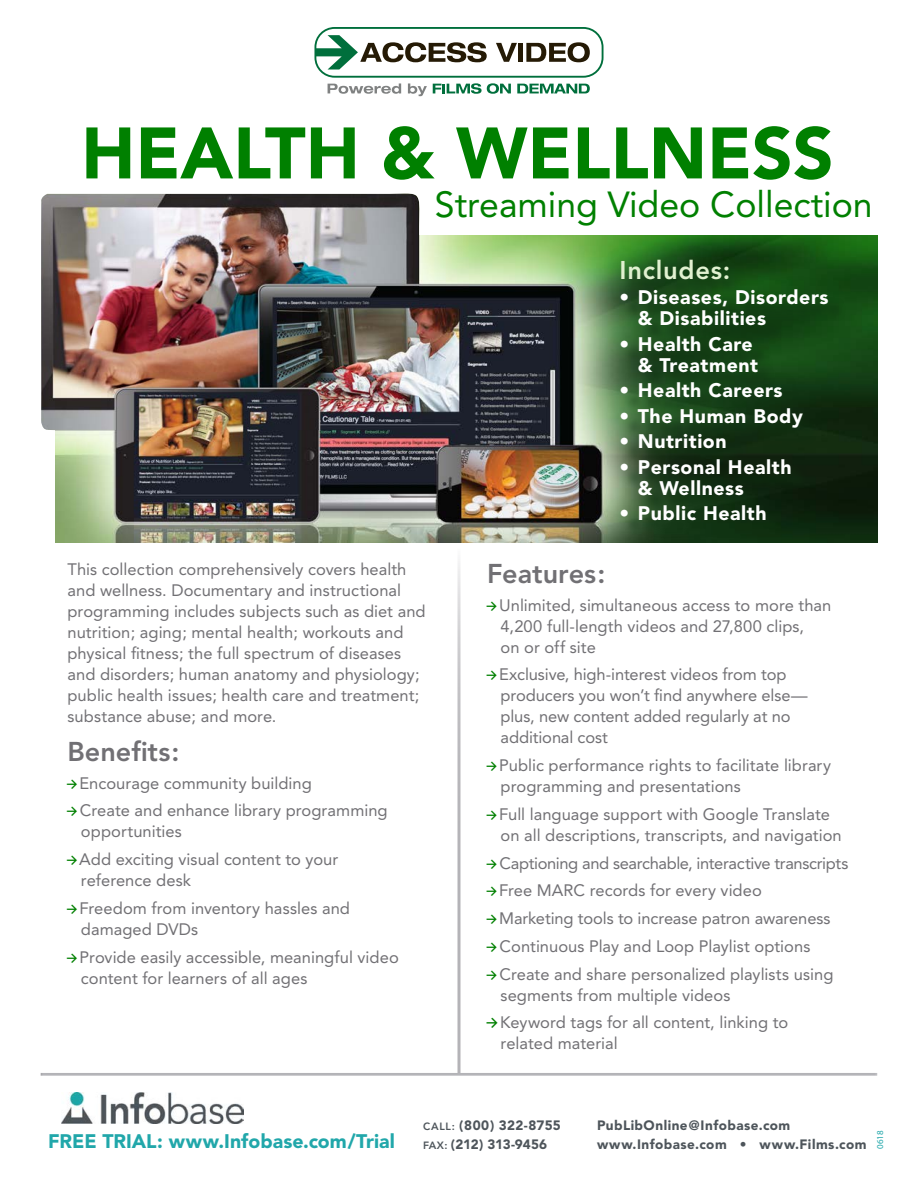
<style>
.page{position:relative;width:918px;height:1188px;background:#fff}
.page>*{position:absolute;margin:0;border:0;box-sizing:border-box;transform-origin:0 0}
.D_Title_Tagline{font:900 72px "Avenir";color:#008000}
.D_Title_Tagline-2{font:36px "Avenir";color:#008000}
.Features{font:800 27px "Avenir";color:#717074}
.D_Title_Tagline-3{font:800 25.5px "Avenir";letter-spacing:.03em;color:#e1f1d0}
.D_Title_Tagline-4{font:900 19.5px/21px "Avenir";letter-spacing:.03em;color:#fff}
.S_zFooter{font:900 19.5px "Avenir";color:#21a7aa}
.Features-2{font:16.5px/21px "Avenir";color:#717074}
.Features-3{font:16.5px "Avenir";letter-spacing:-.02em;color:#717074}
.S_zFooter-2{font:900 13.5px "Avenir";letter-spacing:.035em;color:#4e555b}
.S_zFooter-3{font:900 13.5px "Avenir";letter-spacing:-.01em;color:#4e555b}
.Body{font:9px "Myriad Pro";color:#21a7aa}
.s1{font-weight:800;font-size:10.5px}
</style>
<div class="page">
<img style="left:62px;top:1093px;width:181px;height:30px">
<img style="left:56px;top:236px;width:822px;height:307px">
<img style="left:41px;top:193px;width:380px;height:245px">
<div style="left:314px;top:27px;width:290px;height:51px;border:2px solid #006f3c;border-radius:19px"></div>
<svg style="left:496px;top:43px;width:21px;height:19px"></svg>
<div style="left:518px;top:43px;width:5px;height:19px;background:#251a05"></div>
<svg style="left:526px;top:42px;width:64px;height:20px"></svg>
<svg style="left:315px;top:35px;width:172px;height:35px"></svg>
<svg style="left:328px;top:83px;width:73px;height:11px"></svg>
<svg style="left:408px;top:83px;width:19px;height:13px"></svg>
<svg style="left:433px;top:83px;width:78px;height:11px"></svg>
<svg style="left:517px;top:84px;width:73px;height:9px"></svg>
<hr style="left:458px;top:548px;width:2px;height:526px;background:#b4b3b7">
<div style="left:39px;top:1071px;width:836px;height:6px;background:#231f20;opacity:.25"></div>
<div style="left:603px;top:243px;width:242px;height:296px;background:#103312;opacity:.75"></div>
<p class="D_Title_Tagline" style="left:81px;top:110px;width:754px">HEALTH &amp; WELLNESS</p>
<p class="D_Title_Tagline-2" style="left:435px;top:184px;width:439px">Streaming Video Collection</p>
<p class="Features-2" style="left:68px;top:559px;width:360px">This collection comprehensively covers health and wellness. Documentary and instructional programming includes subjects such as diet and nutrition; aging; mental health; workouts and physical fitness; the full spectrum of diseases and disorders; human anatomy and physiology; public health issues; health care and treatment; substance abuse; and more.</p>
<p class="Features" style="left:68px;top:736px;width:114px">Benefits:</p>
<p class="Features-2" style="left:80px;top:773px;width:234px">Encourage community building</p>
<p class="Features-2" style="left:80px;top:800px;width:309px">Create and enhance library programming opportunities</p>
<p class="Features-2" style="left:79px;top:849px;width:261px">Add exciting visual content to your reference desk</p>
<p class="Features-2" style="left:80px;top:898px;width:272px">Freedom from inventory hassles and damaged DVDs</p>
<p class="Features-2" style="left:80px;top:947px;width:321px">Provide easily accessible, meaningful video content for learners of all ages</p>
<p class="D_Title_Tagline-3" style="left:620px;top:255px;width:112px">Includes:</p>
<p class="D_Title_Tagline-4" style="left:638px;top:287px;width:192px;text-indent:-18px">• Diseases, Disorders &amp; Disabilities</p>
<p class="D_Title_Tagline-4" style="left:620px;top:334px;width:140px;text-align:right">• Health Care &amp; Treatment</p>
<p class="D_Title_Tagline-4" style="left:620px;top:380px;width:165px">• Health Careers</p>
<p class="D_Title_Tagline-4" style="left:620px;top:406px;width:185px">• The Human Body</p>
<p class="D_Title_Tagline-4" style="left:620px;top:431px;width:109px">• Nutrition</p>
<p class="D_Title_Tagline-4" style="left:638px;top:457px;width:155px;text-indent:-18px">• Personal Health &amp; Wellness</p>
<p class="D_Title_Tagline-4" style="left:620px;top:503px;width:149px">• Public Health</p>
<p class="Features" style="left:487px;top:557px;width:120px">Features:</p>
<p class="Features-2" style="left:499px;top:594px;width:334px">Unlimited, simultaneous access to more than<br>4,200 full-length videos and 27,800 clips,<br>on or off site</p>
<p class="Features-2" style="left:499px;top:664px;width:310px">Exclusive, high-interest videos from top producers you won’t find anywhere else— plus, new content added regularly at no additional cost</p>
<p class="Features-2" style="left:499px;top:755px;width:333px">Public performance rights to facilitate library programming and presentations</p>
<p class="Features-2" style="left:499px;top:804px;width:344px">Full language support with Google Translate on all descriptions, transcripts, and navigation</p>
<p class="Features-3" style="left:500px;top:853px;width:350px">Captioning and searchable, interactive transcripts</p>
<p class="Features-2" style="left:499px;top:880px;width:264px">Free MARC records for every video</p>
<p class="Features-2" style="left:499px;top:908px;width:333px">Marketing tools to increase patron awareness</p>
<p class="Features-2" style="left:500px;top:936px;width:312px">Continuous Play and Loop Playlist options</p>
<p class="Features-2" style="left:500px;top:963px;width:335px">Create and share personalized playlists using segments from multiple videos</p>
<p class="Features-2" style="left:500px;top:1012px;width:290px">Keyword tags for all content, linking to related material</p>
<p class="S_zFooter-2" style="left:423px;top:1117px;width:139px"><span class="s1">CALL:</span> (800) 322-8755</p>
<p class="S_zFooter-2" style="left:597px;top:1117px;width:195px">PubLibOnline@Infobase.com</p>
<p class="S_zFooter-3" style="left:423px;top:1136px;width:126px"><span class="s1">FAX:</span> (212) 313-9456</p>
<p class="S_zFooter-2" style="left:597px;top:1136px;width:271px">www.Infobase.com • www.Films.com</p>
<p class="S_zFooter" style="left:48px;top:1129px;width:348px">FREE TRIAL: www.Infobase.com/Trial</p>
<p class="Body" style="left:875px;top:1149px;width:20px;rotate:-90deg">0618</p>
</div>
